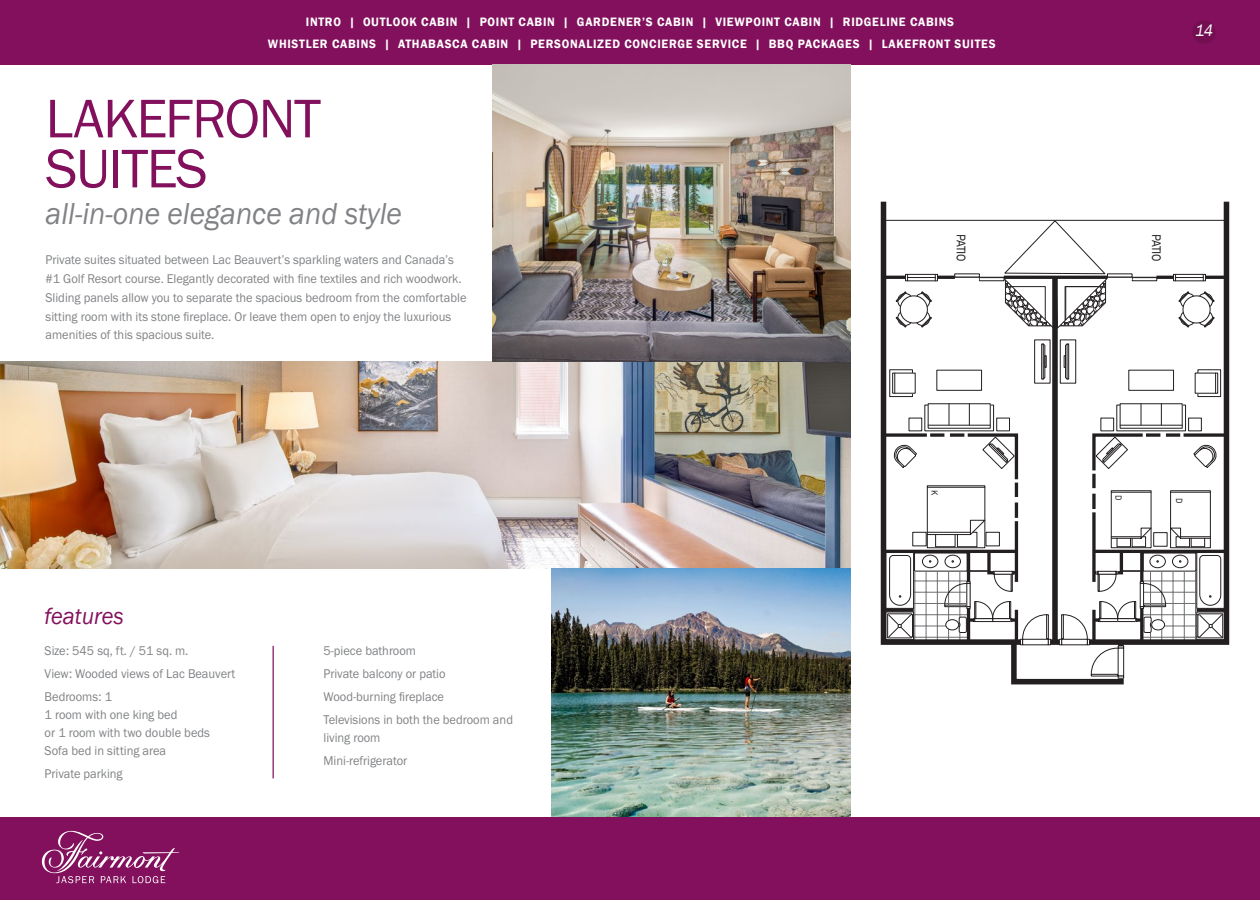
<style>
.page{position:relative;width:1260px;height:900px;background:#fff}
.page>*{position:absolute;margin:0;border:0;box-sizing:border-box;transform-origin:0 0}
.t1{font:56.25px/50px "Franklin Gothic URW Boo";letter-spacing:-.03em;color:#82105c}
.t2{font:italic 31.25px "Franklin Gothic";color:#808285;scale:.95 1}
.t3{font:italic 23.75px "Franklin Gothic";color:#82105c;scale:.95 1}
.t4{font:italic 16.75px "Franklin Gothic";color:#fff;scale:.95 1}
.t5{font:13.12px/23.1px "Franklin Gothic URW Boo";color:#808285;scale:.95 1}
.t6{font:600 12.5px/21.9px "Franklin Gothic";letter-spacing:.06em;color:#fff;text-align:center;scale:.95 1}
.t7{font:12.12px "Akkurat Office";letter-spacing:-.055em;color:#231f20;scale:.9 1}
.t8{font:8.88px "Akkurat Office";color:#231f20;scale:.9 1}
</style>
<div class="page">
<img style="left:0;top:362px;width:851px;height:207px">
<img style="left:551px;top:569px;width:300px;height:248px">
<div style="left:0;top:0;width:1260px;height:64px;background:#82105c"></div>
<div style="left:0;top:817px;width:1260px;height:83px;background:#82105c"></div>
<hr style="left:273px;top:646px;width:1px;height:132px;background:#83115e">
<img style="left:492px;top:64px;width:359px;height:298px">
<div style="left:927px;top:486px;width:58px;height:62px;border:1px solid #231f20"></div>
<hr style="left:927px;top:487px;width:58px;height:1px;background:#231f20">
<svg style="left:893px;top:444px;width:24px;height:24px"></svg>
<svg style="left:927px;top:407px;width:64px;height:22px"></svg>
<div style="left:928px;top:404px;width:62px;height:24px;background:#fff"></div>
<hr style="left:928px;top:425px;width:62px;height:1px;background:#231f20">
<svg style="left:969px;top:404px;width:1px;height:21px"></svg>
<svg style="left:949px;top:404px;width:1px;height:21px"></svg>
<div style="left:1034px;top:340px;width:16px;height:43px;border:1px solid #231f20"></div>
<div style="left:1111px;top:491px;width:40px;height:57px;border:1px solid #231f20"></div>
<hr style="left:1111px;top:492px;width:40px;height:1px;background:#231f20">
<div style="left:1170px;top:491px;width:41px;height:57px;border:1px solid #231f20"></div>
<hr style="left:1171px;top:492px;width:39px;height:1px;background:#231f20">
<hr style="left:885px;top:220px;width:340px;height:1px;background:#231f20">
<div style="left:1041px;top:344px;width:2px;height:35px;border:1px solid #231f20"></div>
<svg style="left:1043px;top:343px;width:3px;height:37px"></svg>
<svg style="left:896px;top:291px;width:36px;height:37px"></svg>
<svg style="left:892px;top:372px;width:19px;height:22px"></svg>
<div style="left:890px;top:370px;width:23px;height:27px;border:1px solid #231f20"></div>
<div style="left:893px;top:373px;width:22px;height:20px;background:#fff"></div>
<div style="left:892px;top:373px;width:23px;height:20px;border:1px solid #231f20"></div>
<svg style="left:895px;top:373px;width:1px;height:20px"></svg>
<div style="left:937px;top:370px;width:45px;height:21px;border:1px solid #231f20"></div>
<div style="left:997px;top:418px;width:13px;height:13px;border:1px solid #231f20"></div>
<div style="left:909px;top:418px;width:13px;height:13px;border:1px solid #231f20"></div>
<svg style="left:1193px;top:444px;width:24px;height:24px"></svg>
<svg style="left:1119px;top:407px;width:64px;height:22px"></svg>
<div style="left:1120px;top:404px;width:62px;height:24px;background:#fff"></div>
<hr style="left:1120px;top:425px;width:62px;height:1px;background:#231f20">
<svg style="left:1141px;top:404px;width:1px;height:21px"></svg>
<svg style="left:1161px;top:404px;width:1px;height:21px"></svg>
<div style="left:1060px;top:340px;width:16px;height:43px;background:linear-gradient(to bottom,#fff,#fff)"></div>
<div style="left:1060px;top:340px;width:16px;height:43px;border:1px solid #231f20"></div>
<div style="left:1067px;top:344px;width:2px;height:35px;border:1px solid #231f20"></div>
<svg style="left:1064px;top:343px;width:4px;height:37px"></svg>
<svg style="left:1178px;top:291px;width:37px;height:37px"></svg>
<svg style="left:1200px;top:372px;width:19px;height:22px"></svg>
<div style="left:1198px;top:370px;width:23px;height:27px;border:1px solid #231f20"></div>
<div style="left:1195px;top:373px;width:23px;height:20px;background:#fff"></div>
<svg style="left:1215px;top:373px;width:1px;height:20px"></svg>
<div style="left:1129px;top:370px;width:45px;height:21px;border:1px solid #231f20"></div>
<div style="left:1101px;top:418px;width:13px;height:13px;border:1px solid #231f20"></div>
<div style="left:1188px;top:418px;width:14px;height:13px;border:1px solid #231f20"></div>
<div style="left:881px;top:199px;width:348px;height:446px;border:6px solid #231f20"></div>
<hr style="left:884px;top:276px;width:342px;height:3px;background:#231f20">
<div style="left:1052px;top:277px;width:6px;height:365px;background:#231f20"></div>
<hr style="left:1015px;top:503px;width:3px;height:15px;background:#231f20">
<hr style="left:1015px;top:483px;width:3px;height:14px;background:#231f20">
<svg style="left:964px;top:433px;width:55px;height:50px"></svg>
<svg style="left:950px;top:433px;width:14px;height:4px"></svg>
<svg style="left:930px;top:433px;width:14px;height:4px"></svg>
<svg style="left:884px;top:433px;width:43px;height:4px"></svg>
<svg style="left:1092px;top:512px;width:4px;height:8px"></svg>
<svg style="left:1092px;top:494px;width:4px;height:15px"></svg>
<svg style="left:1092px;top:474px;width:4px;height:14px"></svg>
<svg style="left:1092px;top:433px;width:51px;height:41px"></svg>
<svg style="left:1146px;top:433px;width:14px;height:4px"></svg>
<svg style="left:1166px;top:433px;width:14px;height:4px"></svg>
<svg style="left:1184px;top:433px;width:43px;height:4px"></svg>
<div style="left:1132px;top:277px;width:25px;height:4px;border:1px solid #231f20"></div>
<svg style="left:1132px;top:274px;width:25px;height:3px"></svg>
<hr style="left:1108px;top:278px;width:24px;height:2px;background:#fff">
<svg style="left:979px;top:220px;width:130px;height:110px"></svg>
<hr style="left:955px;top:278px;width:24px;height:2px;background:#fff">
<div style="left:905px;top:274px;width:33px;height:7px;border:1px solid #231f20"></div>
<svg style="left:907px;top:274px;width:29px;height:7px"></svg>
<div style="left:1173px;top:274px;width:33px;height:7px;border:1px solid #231f20"></div>
<svg style="left:1175px;top:274px;width:29px;height:7px"></svg>
<svg style="left:882px;top:520px;width:346px;height:165px"></svg>
<svg style="left:42px;top:831px;width:137px;height:52px"></svg>
<div style="left:1192px;top:21px;width:24px;height:23px;background:#730e51;border-radius:50%"></div>
<p class="t6" style="left:268px;top:11px;width:767px">INTRO | OUTLOOK CABIN | POINT CABIN | GARDENER’S CABIN | VIEWPOINT CABIN | RIDGELINE CABINS<br>WHISTLER CABINS | ATHABASCA CABIN | PERSONALIZED CONCIERGE SERVICE | BBQ PACKAGES | LAKEFRONT SUITES</p>
<h1 class="t1" style="left:46px;top:93px;width:277px">LAKEFRONT<br>SUITES</h1>
<h2 class="t2" style="left:46px;top:194px;width:377px">all-in-one elegance and style</h2>
<p class="t5" style="left:46px;top:250px;width:445px;line-height:18.8px">Private suites situated between Lac Beauvert’s sparkling waters and Canada’s #1 Golf Resort course. Elegantly decorated with fine textiles and rich woodwork.<br>Sliding panels allow you to separate the spacious bedroom from the comfortable sitting room with its stone fireplace. Or leave them open to enjoy the luxurious amenities of this spacious suite.</p>
<p class="t7" style="left:968px;top:234px;width:32px;rotate:90deg">PATIO</p>
<p class="t7" style="left:1163px;top:234px;width:32px;rotate:90deg">PATIO</p>
<p class="t4" style="left:1195px;top:20px;width:21px">14</p>
<h3 class="t3" style="left:45px;top:602px;width:85px">features</h3>
<p class="t5" style="left:45px;top:638px;width:202px">Size: 545 sq, ft. / 51 sq. m.<br>View: Wooded views of Lac Beauvert<br>Bedrooms: 1</p>
<p class="t5" style="left:45px;top:705px;width:176px;line-height:18.1px">1 room with one king bed<br>or 1 room with two double beds<br>Sofa bed in sitting area</p>
<p class="t5" style="left:45px;top:762px;width:84px">Private parking</p>
<p class="t5" style="left:324px;top:638px;width:201px">5-piece bathroom<br>Private balcony or patio<br>Wood-burning fireplace<br>Televisions in both the bedroom and</p>
<p class="t5" style="left:324px;top:726px;width:90px">living room<br>Mini-refrigerator</p>
<p class="t8" style="left:940px;top:490px;width:7px;rotate:90deg">K</p>
<p class="t8" style="left:1124px;top:495px;width:7px;rotate:90deg">D</p>
<p class="t8" style="left:1184px;top:498px;width:7px;rotate:90deg">D</p>
</div>
